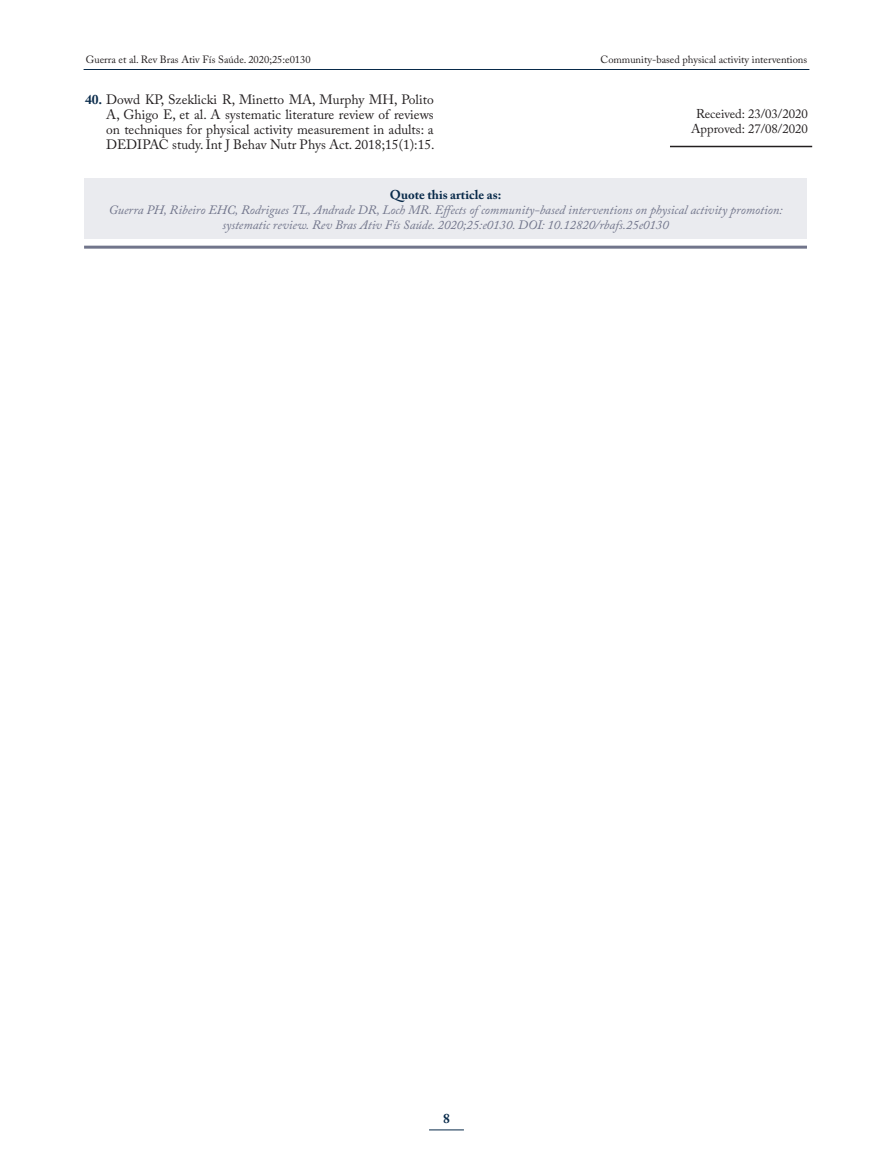
<style>
.page{position:relative;width:893px;height:1170px;background:#fff}
.page>*{position:absolute;margin:0;border:0;box-sizing:border-box;transform-origin:0 0}
.t1{font:13.5px/15px "Adobe Caslon Pro";color:#231f20;text-align:justify}
.t2{font:700 13.5px "Adobe Caslon Pro";color:#082a4a}
.t3{font:italic 12.75px/15px "Adobe Caslon Pro";color:#71758b;text-align:center}
.t4{font:12.75px/15px "Adobe Caslon Pro";color:#231f20;text-align:center}
.t5{font:700 12.75px "Adobe Caslon Pro";color:#082a4a}
.t6{font:10.5px "Adobe Caslon Pro";color:#231f20}
.s1{font-weight:700;color:#082a4a}
</style>
<div class="page">
<hr style="left:429px;top:1129px;width:35px;height:1px;background:#082a4a">
<hr style="left:84px;top:69px;width:725px;height:1px;background:#082a4a">
<div style="left:84px;top:178px;width:723px;height:61px;background:#eaebef"></div>
<hr style="left:84px;top:246px;width:723px;height:3px;background:#71758b">
<hr style="left:670px;top:146px;width:142px;height:1px;background:#231f20">
<p class="t6" style="left:86px;top:53px;width:226px">Guerra et al. Rev Bras Ativ Fís Saúde. 2020;25:e0130</p>
<p class="t6" style="left:600px;top:53px;width:208px">Community-based physical activity interventions</p>
<p class="t1" style="left:106px;top:91px;width:330px;text-indent:-21px"><span class="s1">40.</span> Dowd KP, Szeklicki R, Minetto MA, Murphy MH, Polito A, Ghigo E, et al. A systematic literature review of reviews on techniques for physical activity measurement in adults: a DEDIPAC study. Int J Behav Nutr Phys Act. 2018;15(1):15.</p>
<p class="t4" style="left:691px;top:106px;width:118px">Received: 23/03/2020<br>Approved: 27/08/2020</p>
<p class="t5" style="left:390px;top:187px;width:113px">Quote this article as:</p>
<p class="t3" style="left:109px;top:202px;width:675px">Guerra PH, Ribeiro EHC, Rodrigues TL, Andrade DR, Loch MR. Effects of community-based interventions on physical activity promotion: systematic review. Rev Bras Ativ Fís Saúde. 2020;25:e0130. DOI: 10.12820/rbafs.25e0130</p>
<p class="t2" style="left:443px;top:1110px;width:8px">8</p>
</div>
